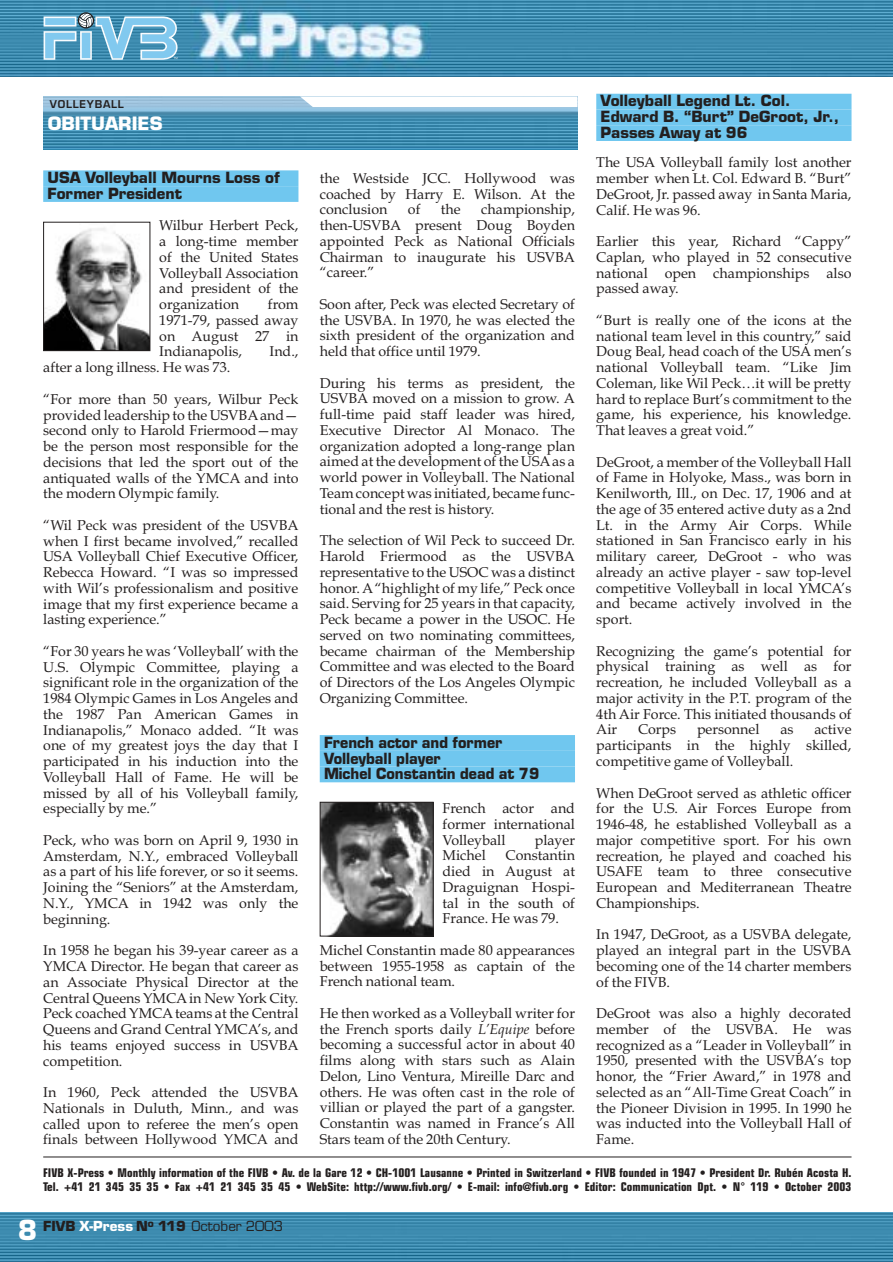
<style>
.page{position:relative;width:893px;height:1262px;background:#fff}
.page>*{position:absolute;margin:0;border:0;box-sizing:border-box;transform-origin:0 0}
.t1{font:700 18px "Eurostile";color:#fff}
.t2{font:700 15px/15.8px "Eurostile";color:#231f1f}
.t3{font:700 15px/15.8px "Eurostile";color:#231f1f;scale:.95 1}
.t4{font:14.25px/15.8px "Book Antiqua";color:#231f1f;text-align:justify}
.t5{font:13.5px "Eurostile";color:#231f1f}
.t6{font:700 condensed 12px/13.5px "Eurostile";letter-spacing:.005em;color:#231f1f}
.t7{font:600 10.5px "Eurostile";letter-spacing:.075em;color:#231f1f}
.s1{font-style:italic}
.s2{font-weight:700;font-size:27px;color:#fff}
.s3{font-weight:700}
.s4{font-weight:700;color:#fff}
</style>
<div class="page">
<svg style="left:0;top:0;width:892px;height:77px;background:#4d94b5"></svg>
<img style="left:0;top:1212px;width:892px;height:49px">
<hr style="left:43px;top:1156px;width:808px;height:1px;background:#231f1f">
<svg style="left:44px;top:7px;width:139px;height:70px;background:#63a5c5"></svg>
<img style="left:44px;top:97px;width:533px;height:52px">
<svg style="left:300px;top:96px;width:277px;height:11px"></svg>
<div style="left:43px;top:170px;width:255px;height:16px;background:#70c7ef"></div>
<div style="left:43px;top:186px;width:255px;height:16px;background:#70c7ef"></div>
<div style="left:320px;top:735px;width:255px;height:16px;background:#70c7ef"></div>
<div style="left:320px;top:751px;width:255px;height:15px;background:#70c7ef"></div>
<div style="left:320px;top:766px;width:255px;height:16px;background:#70c7ef"></div>
<img style="left:322px;top:804px;width:109px;height:130px">
<div style="left:320px;top:802px;width:113px;height:134px;border:1px solid #231f1f"></div>
<img style="left:45px;top:228px;width:103px;height:121px">
<div style="left:43px;top:222px;width:107px;height:129px;border:1px solid #231f1f"></div>
<div style="left:596px;top:94px;width:255px;height:15px;background:#70c7ef"></div>
<div style="left:596px;top:109px;width:255px;height:16px;background:#70c7ef"></div>
<div style="left:596px;top:125px;width:255px;height:16px;background:#70c7ef"></div>
<p class="t7" style="left:50px;top:100px;width:75px">VOLLEYBALL</p>
<p class="t1" style="left:48px;top:116px;width:116px">OBITUARIES</p>
<p class="t2" style="left:47px;top:171px;width:234px">USA Volleyball Mourns Loss of<br>Former President</p>
<p class="t4" style="left:159px;top:219px;width:141px">Wilbur Herbert Peck, a long-time member of the United States Volleyball Association and president of the organization</p>
<p class="t4" style="left:159px;top:298px;width:141px;text-indent:109px">from 1971-79, passed away on August 27 in Indianapolis,</p>
<p class="t4" style="left:269px;top:345px;width:30px">Ind.,</p>
<p class="t4" style="left:43px;top:361px;width:189px">after a long illness. He was 73.</p>
<p class="t4" style="left:43px;top:393px;width:257px">“For more than 50 years, Wilbur Peck provided leadership to the USVBAand— second only to Harold Friermood—may be the person most responsible for the decisions that led the sport out of the antiquated walls of the YMCA and into the modern Olympic family.</p>
<p class="t4" style="left:43px;top:519px;width:257px">“Wil Peck was president of the USVBA when I first became involved,” recalled USA Volleyball Chief Executive Officer, Rebecca Howard. “I was so impressed with Wil’s professionalism and positive image that my first experience became a lasting experience.”</p>
<p class="t4" style="left:43px;top:645px;width:257px">“For 30 years he was ‘Volleyball’ with the U.S. Olympic Committee, playing a significant role in the organization of the 1984 Olympic Games in Los Angeles and the 1987 Pan American Games in Indianapolis,” Monaco added. “It was one of my greatest joys the day that I participated in his induction into the Volleyball Hall of Fame. He will be missed by all of his Volleyball family, especially by me.”</p>
<p class="t4" style="left:43px;top:834px;width:257px">Peck, who was born on April 9, 1930 in Amsterdam, N.Y., embraced Volleyball as a part of his life forever, or so it seems.<br>Joining the “Seniors” at the Amsterdam, N.Y., YMCA in 1942 was only the beginning.</p>
<p class="t4" style="left:43px;top:944px;width:257px">In 1958 he began his 39-year career as a YMCA Director. He began that career as an Associate Physical Director at the Central Queens YMCA in New York City.<br>Peck coached YMCAteams at the Central Queens and Grand Central YMCA’s, and his teams enjoyed success in USVBA competition.</p>
<p class="t4" style="left:43px;top:1086px;width:257px">In 1960, Peck attended the USVBA Nationals in Duluth, Minn., and was called upon to referee the men’s open finals between Hollywood YMCA and</p>
<p class="t4" style="left:320px;top:172px;width:257px">the Westside JCC. Hollywood was coached by Harry E. Wilson. At the conclusion</p>
<p class="t4" style="left:320px;top:203px;width:257px;text-indent:161px">championship, then-USVBA present Doug Boyden appointed Peck as National Officials Chairman to inaugurate his USVBA “career.”</p>
<p class="t4" style="left:320px;top:298px;width:257px">Soon after, Peck was elected Secretary of the USVBA. In 1970, he was elected the sixth president of the organization and held that office until 1979.</p>
<p class="t4" style="left:320px;top:376px;width:257px">During his terms as president, the USVBA moved on a mission to grow. A full-time paid staff leader was hired, Executive Director Al Monaco. The organization adopted a long-range plan aimed at the development of the USAas a world power in Volleyball. The National Team concept was initiated, became func&shy;tional and the rest is history.</p>
<p class="t4" style="left:320px;top:534px;width:257px">The selection of Wil Peck to succeed Dr.<br>Harold Friermood as the USVBA representative to the USOC was a distinct honor. A“highlight of my life,” Peck once said. Serving for 25 years in that capacity, Peck became a power in the USOC. He served on two nominating committees, became chairman of the Membership Committee and was elected to the Board of Directors of the Los Angeles Olympic Organizing Committee.</p>
<p class="t3" style="left:324px;top:736px;width:228px">French actor and former<br>Volleyball player<br>Michel Constantin dead at 79</p>
<p class="t4" style="left:442px;top:802px;width:134px">French actor and former international Volleyball</p>
<p class="t4" style="left:408px;top:203px;width:14px">of</p>
<p class="t4" style="left:441px;top:203px;width:21px">the</p>
<p class="t4" style="left:534px;top:833px;width:42px">player</p>
<p class="t4" style="left:442px;top:849px;width:45px">Michel</p>
<p class="t4" style="left:442px;top:849px;width:134px;text-indent:63px">Constantin died in August at Draguignan Hospi&shy;tal in the south of France. He was 79.</p>
<p class="t4" style="left:320px;top:943px;width:257px">Michel Constantin made 80 appearances between 1955-1958 as captain of the French national team.</p>
<p class="t4" style="left:320px;top:1006px;width:257px">He then worked as a Volleyball writer for the French sports daily <span class="s1">L’Equipe</span> before becoming a successful actor in about 40 films along with stars such as Alain Delon, Lino Ventura, Mireille Darc and others. He was often cast in the role of villian or played the part of a gangster.<br>Constantin was named in France’s All Stars team of the 20th Century.</p>
<p class="t2" style="left:600px;top:95px;width:240px">Volleyball Legend Lt. Col.<br>Edward B. “Burt” DeGroot, Jr.,<br>Passes Away at 96</p>
<p class="t4" style="left:596px;top:156px;width:257px">The USA Volleyball family lost another member when Lt. Col. Edward B. “Burt” DeGroot, Jr. passed away in Santa Maria, Calif. He was 96.</p>
<p class="t4" style="left:596px;top:235px;width:257px">Earlier this year, Richard “Cappy” Caplan, who played in 52 consecutive national open championships also passed away.</p>
<p class="t4" style="left:596px;top:314px;width:257px">“Burt is really one of the icons at the national team level in this country,” said Doug Beal, head coach of the USA men’s national Volleyball team. “Like Jim Coleman, like Wil Peck…it will be pretty hard to replace Burt’s commitment to the game, his experience, his knowledge.<br>That leaves a great void.”</p>
<p class="t4" style="left:596px;top:455px;width:257px">DeGroot, a member of the Volleyball Hall of Fame in Holyoke, Mass., was born in Kenilworth, Ill., on Dec. 17, 1906 and at the age of 35 entered active duty as a 2nd Lt. in the Army Air Corps. While stationed in San Francisco early in his military career, DeGroot - who was already an active player - saw top-level competitive Volleyball in local YMCA’s and became actively involved in the sport.</p>
<p class="t4" style="left:596px;top:644px;width:257px">Recognizing the game’s potential for physical training as well as for recreation, he included Volleyball as a major activity in the P.T. program of the 4th Air Force. This initiated thousands of Air</p>
<p class="t4" style="left:638px;top:723px;width:40px">Corps</p>
<p class="t4" style="left:697px;top:723px;width:64px">personnel</p>
<p class="t4" style="left:780px;top:723px;width:15px">as</p>
<p class="t4" style="left:596px;top:723px;width:257px;text-indent:218px">active participants in the highly skilled, competitive game of Volleyball.</p>
<p class="t4" style="left:596px;top:786px;width:257px">When DeGroot served as athletic officer for the U.S. Air Forces Europe from 1946-48, he established Volleyball as a major competitive sport. For his own recreation, he played and coached his USAFE team to three consecutive European and Mediterranean Theatre Championships.</p>
<p class="t4" style="left:596px;top:928px;width:257px">In 1947, DeGroot, as a USVBA delegate, played an integral part in the USVBA becoming one of the 14 charter members of the FIVB.</p>
<p class="t4" style="left:596px;top:1007px;width:257px">DeGroot was also a highly decorated member of the USVBA. He was recognized as a “Leader in Volleyball” in 1950, presented with the USVBA’s top honor, the “Frier Award,” in 1978 and selected as an “All-Time Great Coach” in the Pioneer Division in 1995. In 1990 he was inducted into the Volleyball Hall of Fame.</p>
<p class="t6" style="left:43px;top:1167px;width:809px">FIVB X-Press • Monthly information of the FIVB • Av. de la Gare 12 • CH-1001 Lausanne • Printed in Switzerland • FIVB founded in 1947 • President Dr. Rubén Acosta H.<br>Tel. +41 21 345 35 35 • Fax +41 21 345 35 45 • WebSite: http://www.fivb.org/ • E-mail: info@fivb.org • Editor: Communication Dpt. • N° 119 • October 2003</p>
<p class="t5" style="left:18px;top:1220px;width:267px"><span class="s2">8</span> <span class="s3">FIVB</span> <span class="s4">X-Press</span> <span class="s3">N</span><sup>o</sup> <span class="s3">119</span> October 2003</p>
</div>
